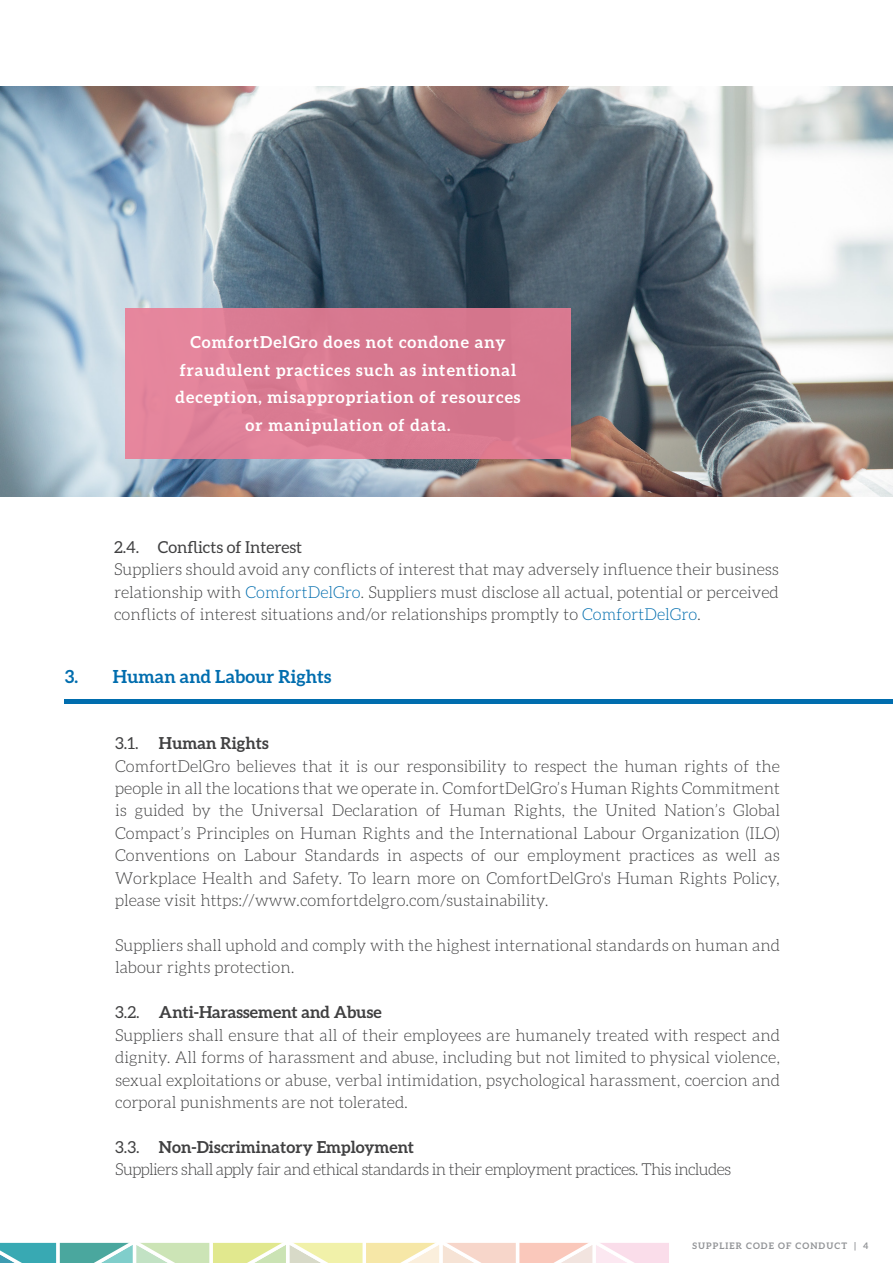
<style>
.page{position:relative;width:893px;height:1263px;background:#fff}
.page>*{position:absolute;margin:0;border:0;box-sizing:border-box;transform-origin:0 0}
.t1{font:700 18px "Aleo";color:#006dae}
.t2{font:300 16.5px/22.4px "Aleo";color:#404041}
.t3{font:700 16.5px/27.6px "Aleo";letter-spacing:.06em;color:#fff;text-align:center}
.t4{font:300 16.5px/22.4px "Aleo";letter-spacing:-.04em;color:#404041}
.t5{font:16.5px "Aleo";color:#404041}
.t6{font:700 9px "Aleo";letter-spacing:.12em;color:#929497}
.s1{color:#006dae}
.s2{font-weight:400}
.s3{font-weight:700}
</style>
<div class="page">
<img style="left:1px;top:87px;width:891px;height:409px">
<svg style="left:0;top:1243px;width:669px;height:20px;background:#d1dbc2"></svg>
<div style="left:125px;top:308px;width:446px;height:151px;background:linear-gradient(to right,#e3849b,#d3748a)"></div>
<div style="left:65px;top:699px;width:828px;height:5px;background:#006dae"></div>
<p class="t3" style="left:176px;top:328px;width:346px">ComfortDelGro does not condone any fraudulent practices such as intentional deception, misappropriation of resources or manipulation of data.</p>
<p class="t5" style="left:114px;top:538px;width:190px">2.4. Conflicts of Interest</p>
<p class="t2" style="left:114px;top:558px;width:666px;text-align:justify">Suppliers should avoid any conflicts of interest that may adversely influence their business relationship with <span class="s1">ComfortDelGro</span>. Suppliers must disclose all actual, potential or perceived conflicts of interest situations and/or relationships promptly to <span class="s1">ComfortDelGro</span>.</p>
<p class="t1" style="left:65px;top:666px;width:268px">3. Human and Labour Rights</p>
<p class="t2" style="left:115px;top:732px;width:666px"><span class="s2">3.1.</span> <span class="s3">Human Rights<br></span>ComfortDelGro believes that it is our responsibility to respect the human rights of the people in all the locations that we operate in. ComfortDelGro’s Human Rights Commitment is guided by the Universal Declaration of Human Rights, the United Nation’s Global Compact’s Principles on Human Rights and the International Labour Organization (ILO)<br>Conventions on Labour Standards in aspects of our employment practices as well as Workplace Health and Safety. To learn more on ComfortDelGro's Human Rights Policy, please visit https://www.comfortdelgro.com/sustainability.</p>
<p class="t2" style="left:115px;top:934px;width:666px">Suppliers shall uphold and comply with the highest international standards on human and labour rights protection.</p>
<p class="t2" style="left:115px;top:1001px;width:666px"><span class="s2">3.2.</span> <span class="s3">Anti-Harassement and Abuse<br></span>Suppliers shall ensure that all of their employees are humanely treated with respect and dignity. All forms of harassment and abuse, including but not limited to physical violence, sexual exploitations or abuse, verbal intimidation, psychological harassment, coercion and corporal punishments are not tolerated.</p>
<p class="t4" style="left:115px;top:1136px;width:618px"><span class="s2">3.3.</span> <span class="s3">Non-Discriminatory Employment<br></span>Suppliers shall apply fair and ethical standards in their employment practices. This includes</p>
<p class="t6" style="left:692px;top:1241px;width:178px">SUPPLIER CODE OF CONDUCT | 4</p>
</div>
